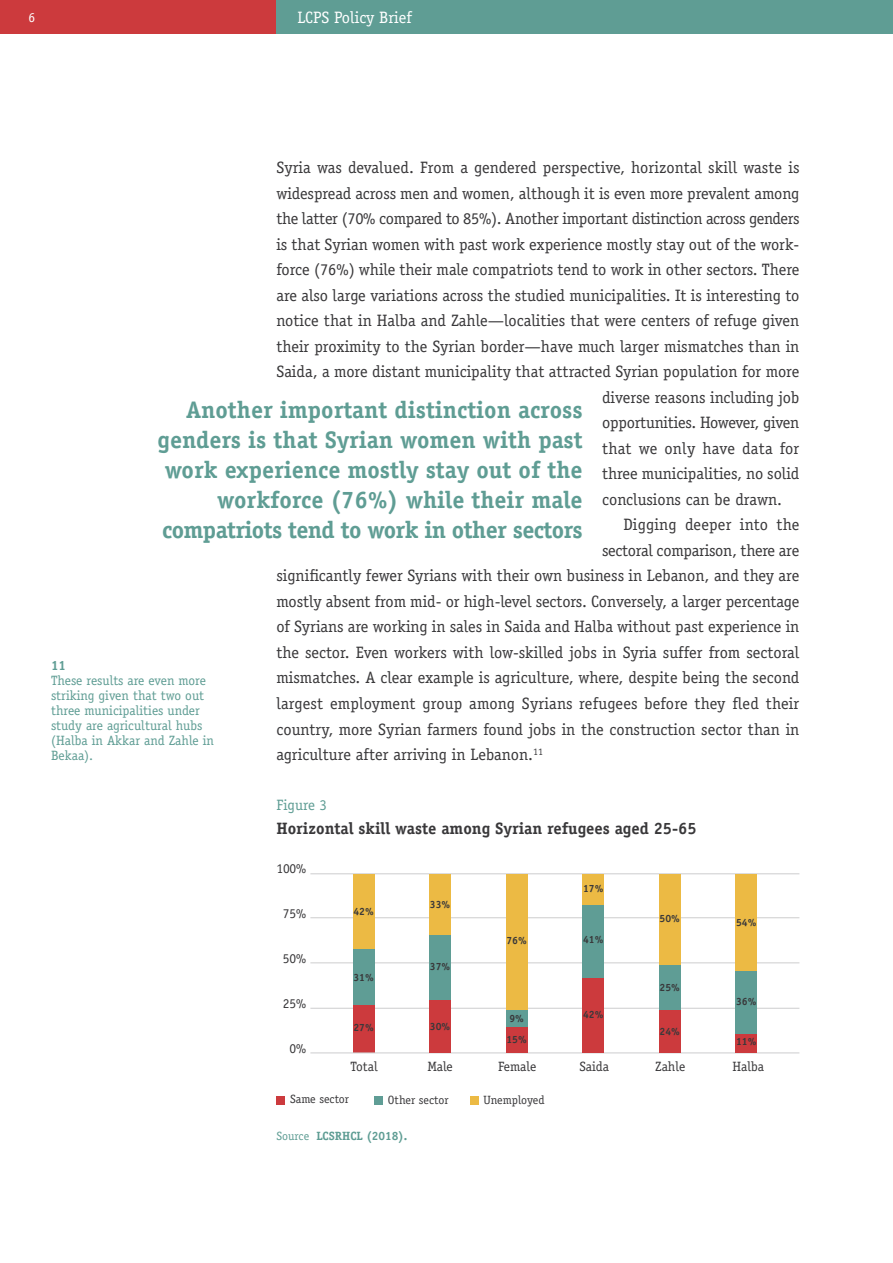
<style>
.page{position:relative;width:893px;height:1263px;background:#fff}
.page>*{position:absolute;margin:0;border:0;box-sizing:border-box;transform-origin:0 0}
.t1{font:700 24px/30px "Officina Serif Std";color:#5f9d94;text-align:right}
.t2{font:16.5px "Officina Serif Std";color:#39383a}
.t3{font:16.5px "Officina Serif Std";letter-spacing:-.02em;color:#39383a}
.t4{font:700 16.5px "Officina Serif Std";color:#39383a}
.t5{font:16.5px "Officina Serif Std";color:#fff}
.t6{font:15px "Officina Serif Std";color:#5f9d94}
.t7{font:13.5px/15px "Officina Serif Std";color:#5f9d94}
.t8{font:13.5px "Officina Serif Std";color:#39383a}
.t9{font:700 13.5px "Officina Serif Std";color:#5f9d94}
.t10{font:13.5px "Officina Serif Std";color:#fff}
.t11{font:12px "Officina Serif Std";color:#39383a}
.t12{font:700 12px "Officina Serif Std";color:#5f9d94}
.t13{font:700 10.5px "Officina Serif Std";color:#39383a}
.s1{font-weight:400}
</style>
<div class="page">
<div style="left:0;top:0;width:276px;height:34px;background:#cc3a3d"></div>
<div style="left:276px;top:0;width:617px;height:34px;background:#5f9d94"></div>
<hr style="left:310px;top:873px;width:489px;height:1px;background:#cdcdce">
<hr style="left:310px;top:917px;width:489px;height:1px;background:#cdcdce">
<hr style="left:310px;top:962px;width:489px;height:1px;background:#cdcdce">
<hr style="left:310px;top:1008px;width:489px;height:1px;background:#cdcdce">
<div style="left:353px;top:1005px;width:21px;height:48px;background:#cc3a3d"></div>
<div style="left:353px;top:948px;width:21px;height:57px;background:#5f9d95"></div>
<div style="left:353px;top:874px;width:21px;height:74px;background:#ecba44"></div>
<hr style="left:310px;top:1052px;width:489px;height:1px;background:#cdcdce">
<div style="left:276px;top:1096px;width:9px;height:8px;background:#cc3a3d"></div>
<div style="left:374px;top:1096px;width:9px;height:8px;background:#5f9d95"></div>
<div style="left:470px;top:1096px;width:8px;height:8px;background:#ecba44"></div>
<div style="left:429px;top:999px;width:22px;height:54px;background:#cc3a3d"></div>
<div style="left:429px;top:934px;width:22px;height:65px;background:#5f9d95"></div>
<div style="left:429px;top:874px;width:22px;height:60px;background:#ecba44"></div>
<div style="left:506px;top:1027px;width:21px;height:26px;background:#cc3a3d"></div>
<div style="left:506px;top:1009px;width:21px;height:18px;background:#5f9d95"></div>
<div style="left:506px;top:874px;width:21px;height:135px;background:#ecba44"></div>
<div style="left:583px;top:977px;width:21px;height:76px;background:#cc3a3d"></div>
<div style="left:583px;top:904px;width:21px;height:73px;background:#5f9d95"></div>
<div style="left:583px;top:874px;width:21px;height:30px;background:#ecba44"></div>
<div style="left:659px;top:1009px;width:21px;height:44px;background:#cc3a3d"></div>
<div style="left:659px;top:964px;width:21px;height:45px;background:#5f9d95"></div>
<div style="left:659px;top:874px;width:21px;height:90px;background:#ecba44"></div>
<div style="left:736px;top:1034px;width:21px;height:19px;background:#cc3a3d"></div>
<div style="left:736px;top:970px;width:21px;height:64px;background:#5f9d95"></div>
<div style="left:736px;top:874px;width:21px;height:96px;background:#ecba44"></div>
<p class="t10" style="left:28px;top:10px;width:8px">6</p>
<p class="t5" style="left:298px;top:7px;width:116px">LCPS Policy Brief</p>
<p class="t2" style="left:276px;top:158px;width:524px">Syria was devalued. From a gendered perspective, horizontal skill waste is</p>
<p class="t2" style="left:276px;top:184px;width:524px">widespread across men and women, although it is even more prevalent among</p>
<p class="t3" style="left:276px;top:209px;width:524px">the latter (70% compared to 85%). Another important distinction across genders</p>
<p class="t2" style="left:276px;top:235px;width:524px">is that Syrian women with past work experience mostly stay out of the work-</p>
<p class="t2" style="left:276px;top:260px;width:524px">force (76%) while their male compatriots tend to work in other sectors. There</p>
<p class="t2" style="left:276px;top:286px;width:524px">are also large variations across the studied municipalities. It is interesting to</p>
<p class="t2" style="left:276px;top:311px;width:524px">notice that in Halba and Zahle—localities that were centers of refuge given</p>
<p class="t2" style="left:276px;top:337px;width:524px">their proximity to the Syrian border—have much larger mismatches than in</p>
<p class="t2" style="left:276px;top:362px;width:524px">Saida, a more distant municipality that attracted Syrian population for more</p>
<p class="t2" style="left:602px;top:388px;width:199px">diverse reasons including job</p>
<p class="t2" style="left:602px;top:413px;width:199px">opportunities. However, given</p>
<p class="t2" style="left:602px;top:439px;width:199px">that we only have data for</p>
<p class="t2" style="left:602px;top:464px;width:199px">three municipalities, no solid</p>
<p class="t2" style="left:602px;top:490px;width:182px">conclusions can be drawn.</p>
<p class="t2" style="left:623px;top:515px;width:178px">Digging deeper into the</p>
<p class="t2" style="left:602px;top:541px;width:199px">sectoral comparison, there are</p>
<p class="t2" style="left:276px;top:566px;width:524px">significantly fewer Syrians with their own business in Lebanon, and they are</p>
<p class="t2" style="left:276px;top:592px;width:524px">mostly absent from mid- or high-level sectors. Conversely, a larger percentage</p>
<p class="t2" style="left:276px;top:617px;width:524px">of Syrians are working in sales in Saida and Halba without past experience in</p>
<p class="t2" style="left:276px;top:643px;width:524px">the sector. Even workers with low-skilled jobs in Syria suffer from sectoral</p>
<p class="t2" style="left:276px;top:668px;width:524px">mismatches. A clear example is agriculture, where, despite being the second</p>
<p class="t2" style="left:276px;top:694px;width:524px">largest employment group among Syrians refugees before they fled their</p>
<p class="t2" style="left:276px;top:719px;width:524px">country, more Syrian farmers found jobs in the construction sector than in</p>
<p class="t2" style="left:276px;top:745px;width:268px">agriculture after arriving in Lebanon.<sup>11</sup></p>
<h1 class="t1" style="left:158px;top:397px;width:426px">Another important distinction across genders is that Syrian women with past work experience mostly stay out of the workforce (76%) while their male compatriots tend to work in other sectors</h1>
<p class="t9" style="left:51px;top:660px;width:17px">11</p>
<p class="t7" style="left:51px;top:672px;width:165px">These results are even more striking given that two out three municipalities under study are agricultural hubs (Halba in Akkar and Zahle in<br>Bekaa).</p>
<p class="t6" style="left:276px;top:796px;width:52px">Figure 3</p>
<p class="t4" style="left:276px;top:822px;width:422px">Horizontal skill waste among Syrian refugees aged 25-65</p>
<p class="t8" style="left:276px;top:860px;width:31px">100%</p>
<p class="t8" style="left:283px;top:905px;width:25px">75%</p>
<p class="t8" style="left:283px;top:950px;width:25px">50%</p>
<p class="t8" style="left:283px;top:995px;width:25px">25%</p>
<p class="t8" style="left:289px;top:1040px;width:18px">0%</p>
<p class="t13" style="left:353px;top:907px;width:22px">42%</p>
<p class="t13" style="left:353px;top:973px;width:22px">31%</p>
<p class="t13" style="left:353px;top:1024px;width:22px">27%</p>
<p class="t13" style="left:430px;top:900px;width:22px">33%</p>
<p class="t13" style="left:430px;top:962px;width:22px">37%</p>
<p class="t13" style="left:430px;top:1022px;width:22px">30%</p>
<p class="t13" style="left:506px;top:937px;width:22px">76%</p>
<p class="t13" style="left:509px;top:1014px;width:16px">9%</p>
<p class="t13" style="left:506px;top:1035px;width:22px">15%</p>
<p class="t13" style="left:583px;top:884px;width:22px">17%</p>
<p class="t13" style="left:583px;top:935px;width:22px">41%</p>
<p class="t13" style="left:583px;top:1010px;width:22px">42%</p>
<p class="t13" style="left:659px;top:915px;width:22px">50%</p>
<p class="t13" style="left:659px;top:983px;width:22px">25%</p>
<p class="t13" style="left:659px;top:1027px;width:22px">24%</p>
<p class="t13" style="left:736px;top:918px;width:22px">54%</p>
<p class="t13" style="left:736px;top:998px;width:22px">36%</p>
<p class="t13" style="left:736px;top:1037px;width:22px">11%</p>
<p class="t8" style="left:350px;top:1058px;width:29px">Total</p>
<p class="t8" style="left:427px;top:1058px;width:27px">Male</p>
<p class="t8" style="left:498px;top:1058px;width:40px">Female</p>
<p class="t8" style="left:579px;top:1058px;width:31px">Saida</p>
<p class="t8" style="left:655px;top:1058px;width:32px">Zahle</p>
<p class="t8" style="left:732px;top:1058px;width:33px">Halba</p>
<p class="t11" style="left:290px;top:1092px;width:61px">Same sector</p>
<p class="t11" style="left:388px;top:1093px;width:62px">Other sector</p>
<p class="t11" style="left:483px;top:1093px;width:63px">Unemployed</p>
<p class="t12" style="left:276px;top:1131px;width:133px"><span class="s1">Source</span> LCSRHCL (2018).</p>
</div>
